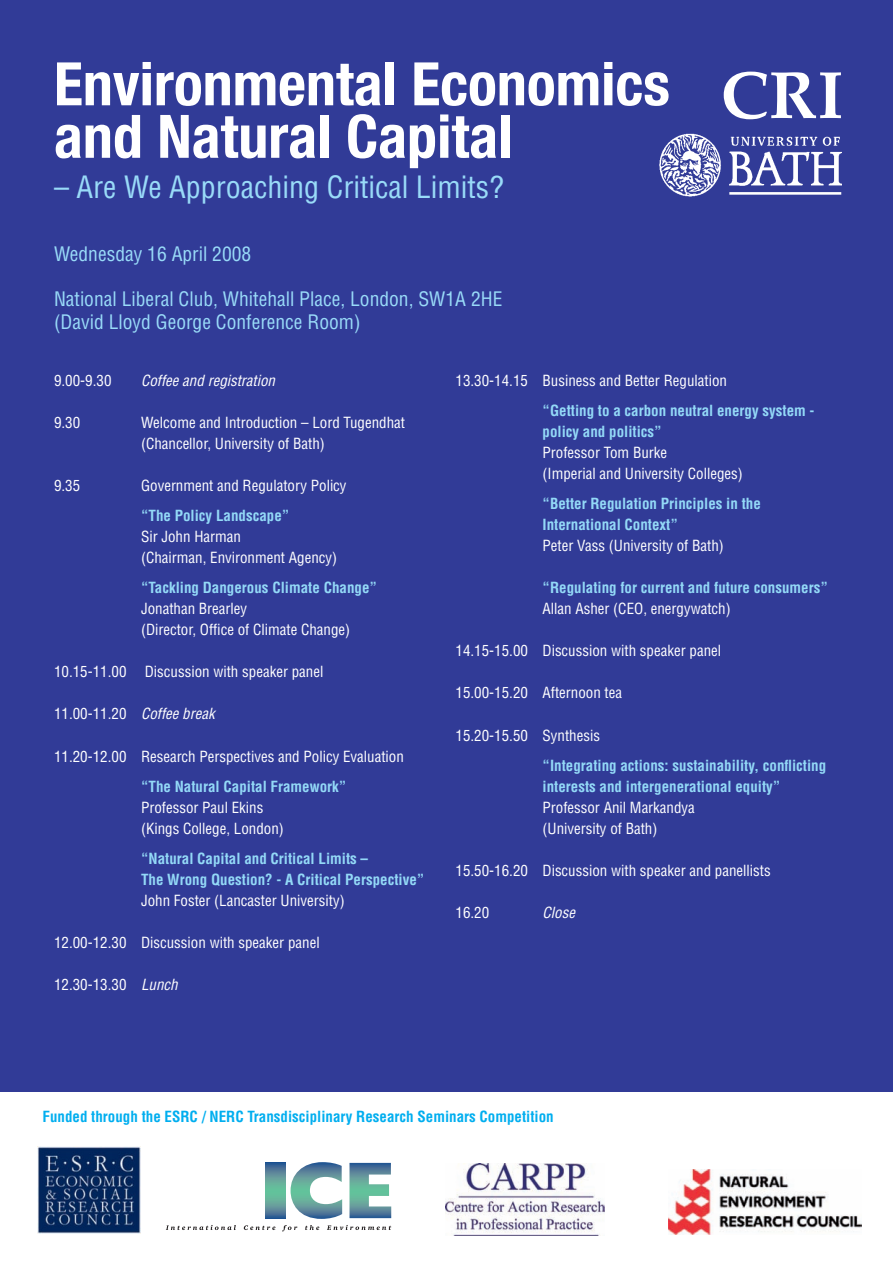
<style>
.page{position:relative;width:893px;height:1263px;background:#fff}
.page>*{position:absolute;margin:0;border:0;box-sizing:border-box;transform-origin:0 0}
.t1{font:700 67.05px "Palatino";color:#fff}
.t2{font:700 condensed 60px/52.5px "Helvetica Neue";color:#fff}
.t3{font:condensed 30px "Helvetica";color:#99dbf8}
.t4{font:condensed 19.5px/22.5px "Helvetica";color:#99dbf8}
.t5{font:condensed 15px/21px "Helvetica";color:#fff}
.t6{font:700 condensed 15px/21px "Helvetica";color:#93d9f7}
.t7{font:700 condensed 15px "Helvetica";color:#00aeef}
.t8{font:italic condensed 15px "Helvetica";color:#fff}
.s1{font-style:italic}
</style>
<div class="page">
<div style="left:0;top:0;width:893px;height:1091px;background:#313b97"></div>
<img style="left:659px;top:133px;width:183px;height:64px">
<img style="left:37px;top:1147px;width:104px;height:86px">
<svg style="left:266px;top:1163px;width:19px;height:55px"></svg>
<svg style="left:291px;top:1162px;width:51px;height:57px"></svg>
<svg style="left:349px;top:1163px;width:42px;height:55px"></svg>
<svg style="left:166px;top:1225px;width:70px;height:5px"></svg>
<svg style="left:244px;top:1225px;width:31px;height:5px"></svg>
<svg style="left:282px;top:1225px;width:15px;height:6px"></svg>
<svg style="left:305px;top:1225px;width:14px;height:5px"></svg>
<svg style="left:327px;top:1225px;width:64px;height:5px"></svg>
<img style="left:668px;top:1169px;width:194px;height:65px">
<img style="left:445px;top:1164px;width:160px;height:71px">
<h2 class="t2" style="left:54px;top:57px;width:617px">Environmental Economics and Natural Capital</h2>
<h3 class="t3" style="left:54px;top:169px;width:452px">– Are We Approaching Critical Limits?</h3>
<h3 class="t4" style="left:54px;top:243px;width:199px">Wednesday 16 April 2008</h3>
<h3 class="t4" style="left:54px;top:288px;width:450px">National Liberal Club, Whitehall Place, London, SW1A 2HE (David Lloyd George Conference Room)</h3>
<h1 class="t1" style="left:720px;top:54px;width:124px">CRI</h1>
<p class="t5" style="left:54px;top:370px;width:59px">9.00-9.30</p>
<p class="t8" style="left:141px;top:372px;width:136px">Coffee and registration</p>
<p class="t5" style="left:54px;top:412px;width:28px">9.30</p>
<p class="t5" style="left:141px;top:412px;width:265px">Welcome and Introduction – Lord Tugendhat (Chancellor, University of Bath)</p>
<p class="t5" style="left:54px;top:475px;width:28px">9.35</p>
<p class="t5" style="left:141px;top:475px;width:207px">Government and Regulatory Policy</p>
<p class="t6" style="left:141px;top:505px;width:150px">“The Policy Landscape”</p>
<p class="t5" style="left:141px;top:526px;width:198px">Sir John Harman<br>(Chairman, Environment Agency)</p>
<p class="t6" style="left:141px;top:577px;width:237px">“Tackling Dangerous Climate Change”</p>
<p class="t5" style="left:141px;top:598px;width:211px">Jonathan Brearley<br>(Director, Office of Climate Change)</p>
<p class="t5" style="left:54px;top:661px;width:271px">10.15-11.00 Discussion with speaker panel</p>
<p class="t5" style="left:54px;top:703px;width:162px">11.00-11.20 <span class="s1">Coffee break</span></p>
<p class="t5" style="left:54px;top:745px;width:351px">11.20-12.00 Research Perspectives and Policy Evaluation</p>
<p class="t6" style="left:141px;top:775px;width:207px">“The Natural Capital Framework”</p>
<p class="t5" style="left:141px;top:796px;width:144px">Professor Paul Ekins (Kings College, London)</p>
<p class="t6" style="left:141px;top:847px;width:285px">“Natural Capital and Critical Limits –<br>The Wrong Question? - A Critical Perspective”</p>
<p class="t5" style="left:141px;top:889px;width:205px">John Foster (Lancaster University)</p>
<p class="t5" style="left:54px;top:931px;width:267px">12.00-12.30 Discussion with speaker panel</p>
<p class="t5" style="left:54px;top:973px;width:125px">12.30-13.30 <span class="s1">Lunch</span></p>
<p class="t5" style="left:455px;top:370px;width:273px">13.30-14.15 Business and Better Regulation</p>
<p class="t6" style="left:542px;top:400px;width:274px">“Getting to a carbon neutral energy system - policy and politics”</p>
<p class="t5" style="left:542px;top:442px;width:202px">Professor Tom Burke<br>(Imperial and University Colleges)</p>
<p class="t6" style="left:542px;top:493px;width:220px">“Better Regulation Principles in the<br>International Context”</p>
<p class="t5" style="left:542px;top:535px;width:183px">Peter Vass (University of Bath)</p>
<p class="t6" style="left:542px;top:577px;width:287px">“Regulating for current and future consumers”</p>
<p class="t5" style="left:542px;top:598px;width:190px">Allan Asher (CEO, energywatch)</p>
<p class="t5" style="left:455px;top:640px;width:267px">14.15-15.00 Discussion with speaker panel</p>
<p class="t5" style="left:455px;top:682px;width:168px">15.00-15.20 Afternoon tea</p>
<p class="t5" style="left:455px;top:724px;width:146px">15.20-15.50 Synthesis</p>
<p class="t6" style="left:542px;top:754px;width:285px">“Integrating actions: sustainability, conflicting interests and intergenerational equity”</p>
<p class="t5" style="left:542px;top:796px;width:154px">Professor Anil Markandya (University of Bath)</p>
<p class="t5" style="left:455px;top:859px;width:317px">15.50-16.20 Discussion with speaker and panellists</p>
<p class="t5" style="left:455px;top:901px;width:35px">16.20</p>
<p class="t8" style="left:542px;top:903px;width:34px">Close</p>
<p class="t7" style="left:43px;top:1107px;width:513px">Funded through the ESRC / NERC Transdisciplinary Research Seminars Competition</p>
</div>
